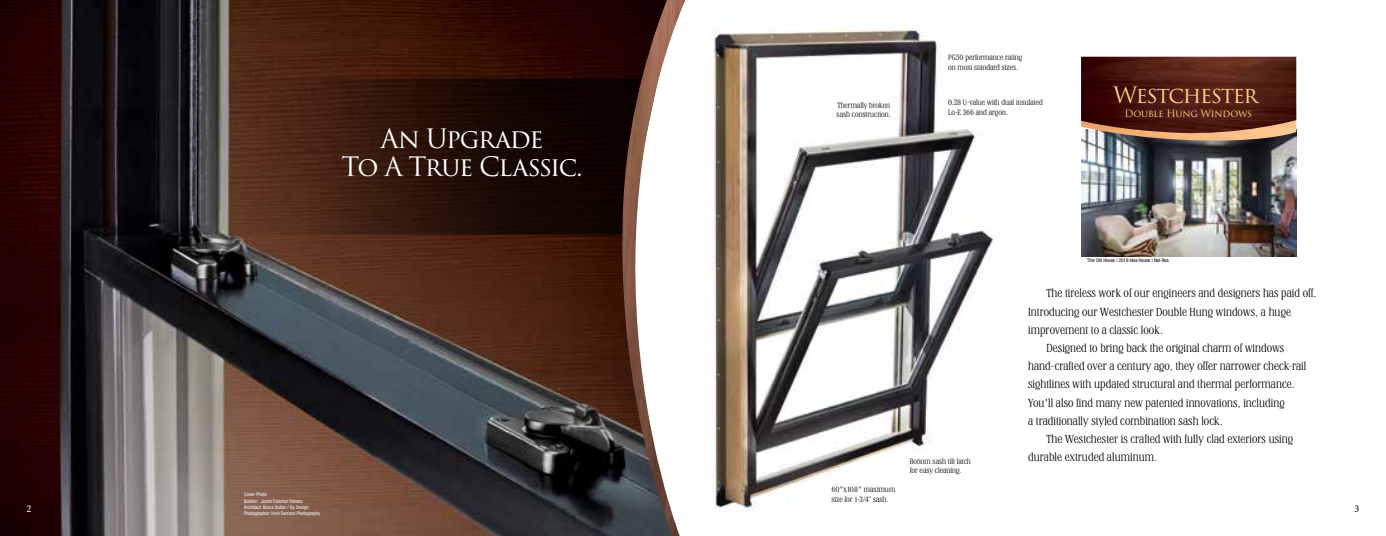
<style>
.page{position:relative;width:1386px;height:536px;background:#fff}
.page>*{position:absolute;margin:0;border:0;box-sizing:border-box;transform-origin:0 0}
.t1{font:26.07px/28.7px "Trajan Pro 3";letter-spacing:-.05em;color:#fff;text-align:center}
.t2{font:22.05px "Trajan Pro 3";letter-spacing:-.065em;color:#fecf8c}
.t3{font:300 12.08px "Stirling";color:#000}
.t4{font:10.33px "Minion Pro";color:#000}
.t5{font:10.33px "Minion Pro";color:#fff}
.t6{font:9.8px "Trajan Pro 3";letter-spacing:-.025em;color:#fecf8c}
.t7{font:300 8.05px/9.6px "Stirling";color:#000}
.t8{font:condensed 5.08px/6.1px "Helvetica Neue";color:#fff}
.t9{font:condensed 5.08px "Helvetica Neue";color:#000}
</style>
<div class="page">
<img style="left:1081px;top:141px;width:215px;height:115px">
<img style="left:710px;top:28px;width:283px;height:483px">
<img style="left:1081px;top:135px;width:215px;height:6px">
<img style="left:0;top:0;width:614px;height:536px">
<svg style="left:161px;top:78px;width:453px;height:156px"></svg>
<img style="left:614px;top:0;width:71px;height:536px">
<img style="left:1081px;top:57px;width:215px;height:78px">
<p class="t5" style="left:27px;top:501px;width:6px">2</p>
<h1 class="t1" style="left:341px;top:125px;width:243px">An Upgrade<br>To A True Classic.</h1>
<p class="t8" style="left:244px;top:491px;width:78px">Cover Photo<br>Builder: Justin Fletcher Homes<br>Architect: Bruce Butler / By Design<br>Photographer: Irvin Serrano Photography</p>
<p class="t7" style="left:837px;top:100px;width:56px">Thermally broken sash construction.</p>
<p class="t7" style="left:948px;top:52px;width:76px">PG50 performance rating on most standard sizes.</p>
<p class="t7" style="left:948px;top:97px;width:96px">0.28 U-value with dual insulated<br>Lo-E 366 and argon.</p>
<h2 class="t2" style="left:1113px;top:80px;width:146px">Westchester</h2>
<p class="t6" style="left:1124px;top:107px;width:129px">Double Hung Windows</p>
<p class="t7" style="left:831px;top:484px;width:65px">60"x108" maximum size for 1-3/4” sash.</p>
<p class="t7" style="left:910px;top:455px;width:63px">Bottom sash tilt latch for easy cleaning.</p>
<p class="t9" style="left:1087px;top:257px;width:83px">This Old House | 2019 Idea House | Nat Rea</p>
<p class="t3" style="left:1047px;top:285px;width:272px">The tireless work of our engineers and designers has paid off.</p>
<p class="t3" style="left:1028px;top:303px;width:264px">Introducing our Westchester Double Hung windows, a huge</p>
<p class="t3" style="left:1028px;top:321px;width:136px">improvement to a classic look.</p>
<p class="t3" style="left:1047px;top:339px;width:239px">Designed to bring back the original charm of windows</p>
<p class="t3" style="left:1028px;top:358px;width:280px">hand-crafted over a century ago, they offer narrower check-rail</p>
<p class="t3" style="left:1028px;top:376px;width:268px">sightlines with updated structural and thermal performance.</p>
<p class="t3" style="left:1028px;top:394px;width:258px">You'll also find many new patented innovations, including</p>
<p class="t3" style="left:1028px;top:412px;width:196px">a traditionally styled combination sash lock.</p>
<p class="t3" style="left:1047px;top:430px;width:248px">The Westchester is crafted with fully clad exteriors using</p>
<p class="t3" style="left:1028px;top:449px;width:130px">durable extruded aluminum.</p>
<p class="t4" style="left:1354px;top:501px;width:6px">3</p>
</div>
